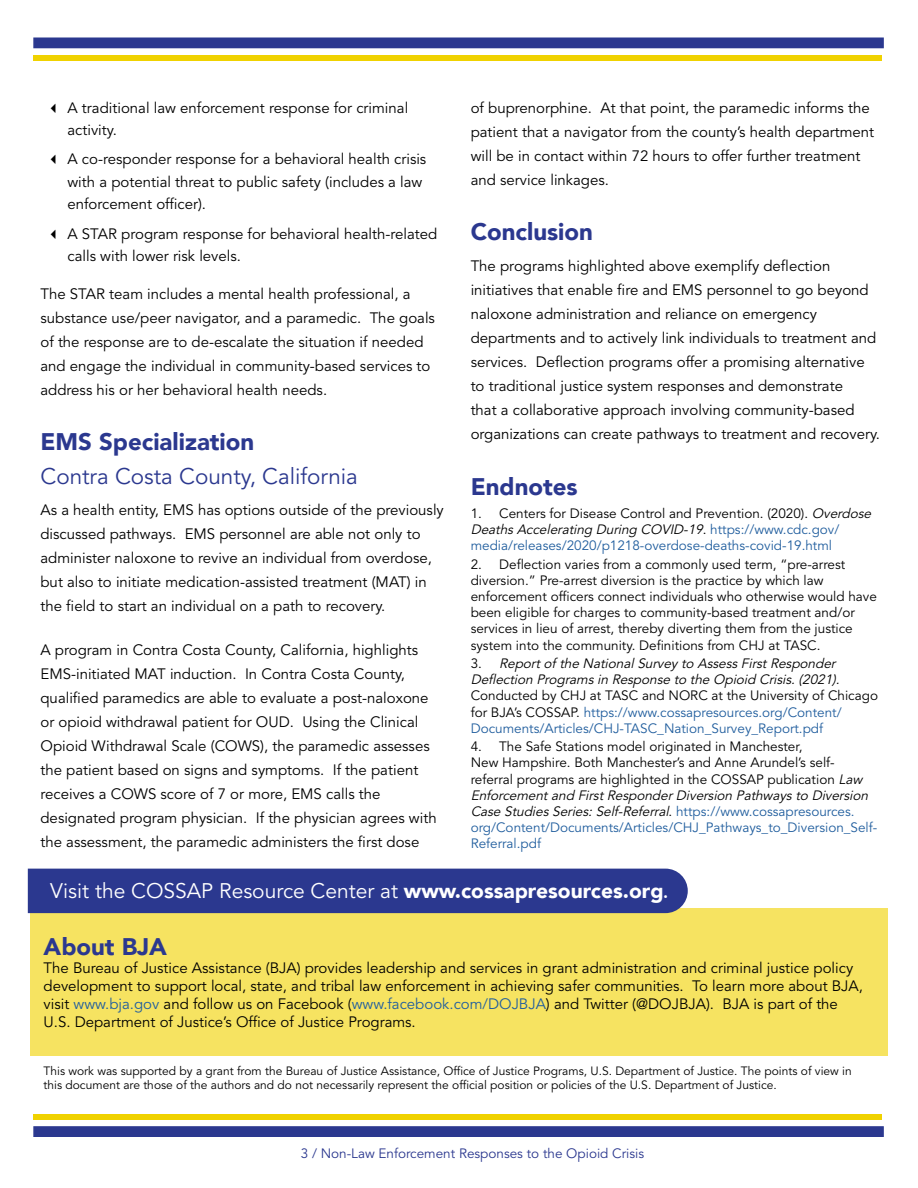
<style>
.page{position:relative;width:918px;height:1188px;background:#fff}
.page>*{position:absolute;margin:0;border:0;box-sizing:border-box;transform-origin:0 0}
.t1{font:900 24px "Avenir LT";color:#2b388f}
.t2{font:22.5px "Avenir LT Std";color:#2b388f}
.t3{font:21px "Avenir LT Std";color:#fff}
.t4{font:15px/24px "Avenir LT Std";color:#000}
.t5{font:13.5px/16.2px "Avenir LT Std";color:#000}
.t6{font:13.5px/16.2px "Avenir LT Std";color:#215e9e}
.t7{font:italic 13.5px/16.2px "Avenir LT Std";color:#000}
.t8{font:13.5px "Avenir LT Std";color:#2b388f}
.t9{font:12px/14.4px "Avenir LT Std";color:#000}
.s1{color:#000}
.s2{font-style:italic;color:#000}
.s3{font-style:normal}
.s4{font-style:italic}
.s5{color:#215e9e}
.s6{font-family:"Avenir LT";font-weight:900}
.s7{font-family:"Avenir LT";font-weight:900;font-size:15px}
</style>
<div class="page">
<div style="left:33px;top:38px;width:851px;height:10px;background:#2b388f"></div>
<div style="left:33px;top:55px;width:849px;height:5px;background:#f0d200"></div>
<div style="left:33px;top:1126px;width:851px;height:11px;background:#2b388f;border:2px solid #2b388f"></div>
<div style="left:33px;top:1114px;width:849px;height:6px;background:#f0d200"></div>
<div style="left:30px;top:909px;width:858px;height:147px;background:#f6e361"></div>
<div style="left:28px;top:869px;width:660px;height:44px;background:#2b388f"></div>
<p class="t4" style="left:68px;top:97px;width:342px;line-height:22.5px">A traditional law enforcement response for criminal activity.</p>
<p class="t4" style="left:68px;top:148px;width:360px;line-height:22.5px">A co-responder response for a behavioral health crisis with a potential threat to public safety (includes a law enforcement officer).</p>
<p class="t4" style="left:68px;top:223px;width:371px;line-height:22.5px">A STAR program response for behavioral health-related calls with lower risk levels.</p>
<p class="t4" style="left:40px;top:282px;width:396px">The STAR team includes a mental health professional, a substance use/peer navigator, and a paramedic. The goals of the response are to de-escalate the situation if needed and engage the individual in community-based services to address his or her behavioral health needs.</p>
<h1 class="t1" style="left:40px;top:428px;width:215px">EMS Specialization</h1>
<h2 class="t2" style="left:40px;top:463px;width:319px">Contra Costa County, California</h2>
<p class="t4" style="left:40px;top:498px;width:405px">As a health entity, EMS has options outside of the previously discussed pathways. EMS personnel are able not only to administer naloxone to revive an individual from overdose, but also to initiate medication-assisted treatment (MAT) in the field to start an individual on a path to recovery.</p>
<p class="t4" style="left:40px;top:638px;width:398px">A program in Contra Costa County, California, highlights EMS-initiated MAT induction. In Contra Costa County, qualified paramedics are able to evaluate a post-naloxone or opioid withdrawal patient for OUD. Using the Clinical Opioid Withdrawal Scale (COWS), the paramedic assesses the patient based on signs and symptoms. If the patient receives a COWS score of 7 or more, EMS calls the designated program physician. If the physician agrees with the assessment, the paramedic administers the first dose</p>
<p class="t4" style="left:471px;top:96px;width:405px">of buprenorphine. At that point, the paramedic informs the patient that a navigator from the county’s health department will be in contact within 72 hours to offer further treatment and service linkages.</p>
<h1 class="t1" style="left:471px;top:218px;width:124px">Conclusion</h1>
<p class="t4" style="left:471px;top:254px;width:411px">The programs highlighted above exemplify deflection initiatives that enable fire and EMS personnel to go beyond naloxone administration and reliance on emergency departments and to actively link individuals to treatment and services. Deflection programs offer a promising alternative to traditional justice system responses and demonstrate<br>that a collaborative approach involving community-based organizations can create pathways to treatment and recovery.</p>
<h1 class="t1" style="left:471px;top:472px;width:109px">Endnotes</h1>
<p class="t6" style="left:471px;top:506px;width:405px"><span class="s1">1. Centers for Disease Control and Prevention. (2020).</span> <span class="s2">Overdose<br>DeathsAccelerating During COVID-19</span><span class="s1">.</span> h tt p s : //www. c d c . g o v/ media/releases/2020/p1218-overdose-deaths-covid-19.html</p>
<p class="t5" style="left:471px;top:556px;width:408px">2. Deflection varies from a commonly used term, “pre-arrest diversion.” Pre-arrest diversion is the practice by which law enforcement officers connect individuals who otherwise would have been eligible for charges to community-based treatment and/or services in lieu of arrest, thereby diverting them from the justice system into the community. Definitions from CHJ at TASC.</p>
<p class="t7" style="left:471px;top:656px;width:374px"><span class="s3">3 .</span> Reportof the NationalSurvey to AssessFirstResponder<br>Deflection Programsin Response to the Opioid Crisis.(2021).</p>
<p class="t6" style="left:471px;top:688px;width:409px"><span class="s1">Conducted by CHJ at TASC and NORC at the University of Chicago for BJA’s COSSAP.</span> https://www.cossapresources.org/Content/<br>Documents/Articles/CHJ-TASC_Nation_Survey_Report.pdf</p>
<p class="t5" style="left:471px;top:739px;width:408px">4. The Safe Stations model originated in Manchester,<br>New Hampshire. Both Manchester’s and Anne Arundel’s self&shy;referral programs are highlighted in the COSSAP publication <span class="s4">Law Enforcementand FirstResponderDiversion Pathwaysto Diversion Case StudiesSeries:Self-Referral</span>. <span class="s5">https://www.cossapresources. org/Content/Documents/Articles/CHJ_Pathways_to_Diversion_Self-Referral.pdf</span></p>
<h3 class="t3" style="left:50px;top:879px;width:619px">Visit the COSSAP Resource Center at <span class="s6">www.cossapresources.org</span><span class="s7">.</span></h3>
<h1 class="t1" style="left:44px;top:933px;width:125px">About BJA</h1>
<p class="t4" style="left:44px;top:960px;width:821px;line-height:18px">The Bureau of Justice Assistance (BJA) provides leadership and services in grant administration and criminal justice policy development to support local, state, and tribal law enforcement in achieving safer communities. To learn more about BJA, visit <span class="s5">www.bja.gov</span> and follow us on Facebook (<span class="s5">www.facebook.com/DOJBJA</span>) and Twitter (@DOJBJA). BJA is part of the U.S. Department of Justice’s Office of Justice Programs.</p>
<p class="t9" style="left:44px;top:1064px;width:810px">This work was supported by a grant from the Bureau of Justice Assistance, Office of Justice Programs, U.S. Department of Justice. The points of view in this document are those of the authors and do not necessarily represent the official position or policies of the U.S. Department of Justice.</p>
<p class="t8" style="left:301px;top:1145px;width:345px">3 / Non-Law Enforcement Responses to the Opioid Crisis</p>
</div>
